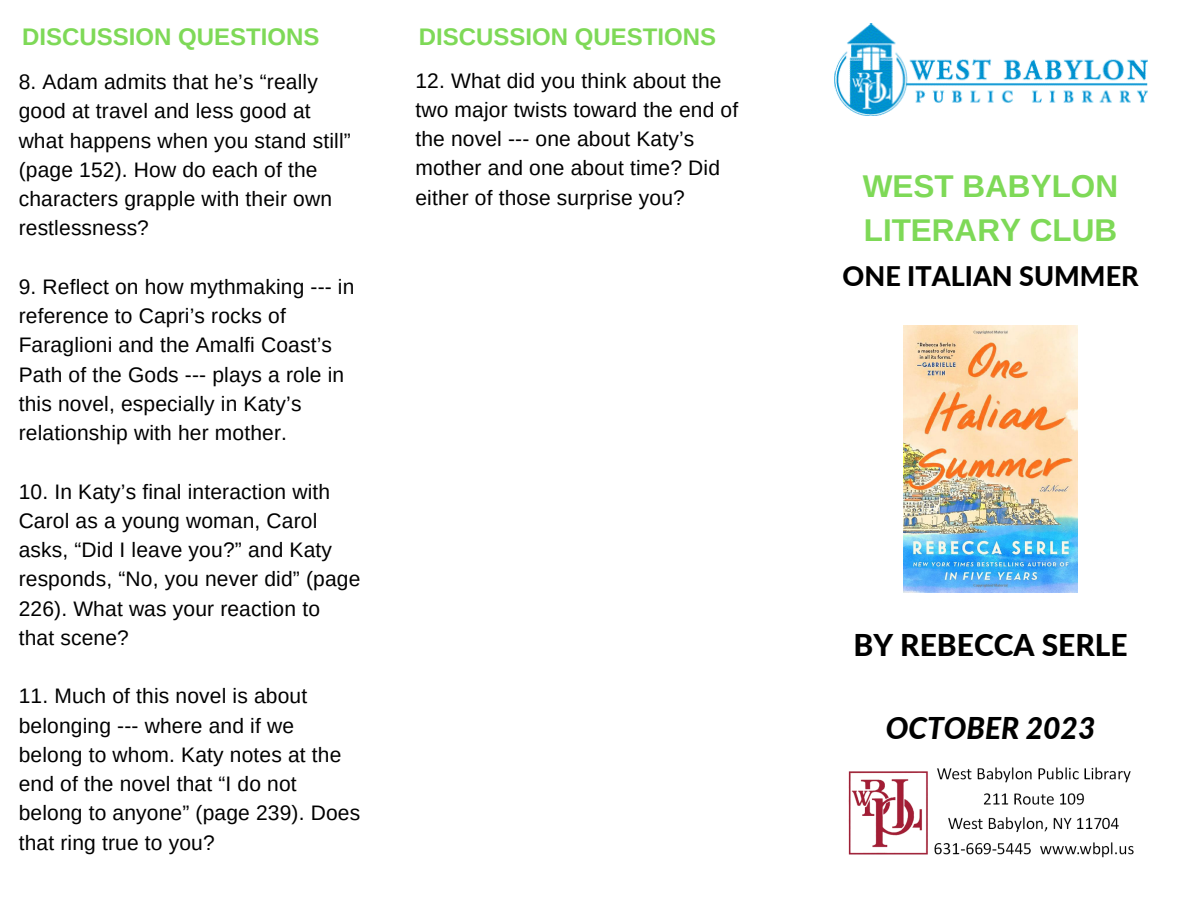
<style>
.page{position:relative;width:1188px;height:918px;background:#fff}
.page>*{position:absolute;margin:0;border:0;box-sizing:border-box;transform-origin:0 0}
.t1{font:700 31.5px/43.8px "Arimo";color:#7ed957}
.t2{font:800 30px "Lato";color:#000}
.t3{font:italic 800 30px "Lato";color:#000}
.t4{font:800 27px "Lato";color:#000}
.t5{font:700 24px "Arimo";color:#7ed957}
.t6{font:21px/29.2px "Arimo";letter-spacing:.01em;color:#000}
</style>
<div class="page">
<img style="left:834px;top:24px;width:313px;height:91px">
<img style="left:848px;top:767px;width:286px;height:91px">
<img style="left:904px;top:325px;width:173px;height:268px">
<p class="t5" style="left:22px;top:23px;width:299px">DISCUSSION QUESTIONS</p>
<p class="t5" style="left:419px;top:23px;width:299px">DISCUSSION QUESTIONS</p>
<p class="t6" style="left:19px;top:67px;width:334px">8. Adam admits that he’s “really good at travel and less good at what happens when you stand still” (page 152). How do each of the characters grapple with their own restlessness?</p>
<p class="t6" style="left:415px;top:66px;width:324px">12. What did you think about the two major twists toward the end of the novel --- one about Katy’s mother and one about time? Did either of those surprise you?</p>
<p class="t6" style="left:19px;top:272px;width:337px">9. Reflect on how mythmaking --- in reference to Capri’s rocks of<br>Faraglioni and the Amalfi Coast’s<br>Path of the Gods --- plays a role in this novel, especially in Katy’s relationship with her mother.</p>
<p class="t6" style="left:19px;top:477px;width:343px">10. In Katy’s final interaction with<br>Carol as a young woman, Carol asks, “Did I leave you?” and Katy responds, “No, you never did” (page<br>226). What was your reaction to that scene?</p>
<p class="t6" style="left:19px;top:681px;width:343px">11. Much of this novel is about belonging --- where and if we belong to whom. Katy notes at the end of the novel that “I do not belong to anyone” (page 239). Does that ring true to you?</p>
<p class="t1" style="left:863px;top:164px;width:257px">WEST BABYLON<br>LITERARY CLUB</p>
<p class="t4" style="left:843px;top:259px;width:298px">ONE ITALIAN SUMMER</p>
<p class="t2" style="left:853px;top:627px;width:276px">BY REBECCA SERLE</p>
<p class="t3" style="left:886px;top:710px;width:211px">OCTOBER 2023</p>
</div>
